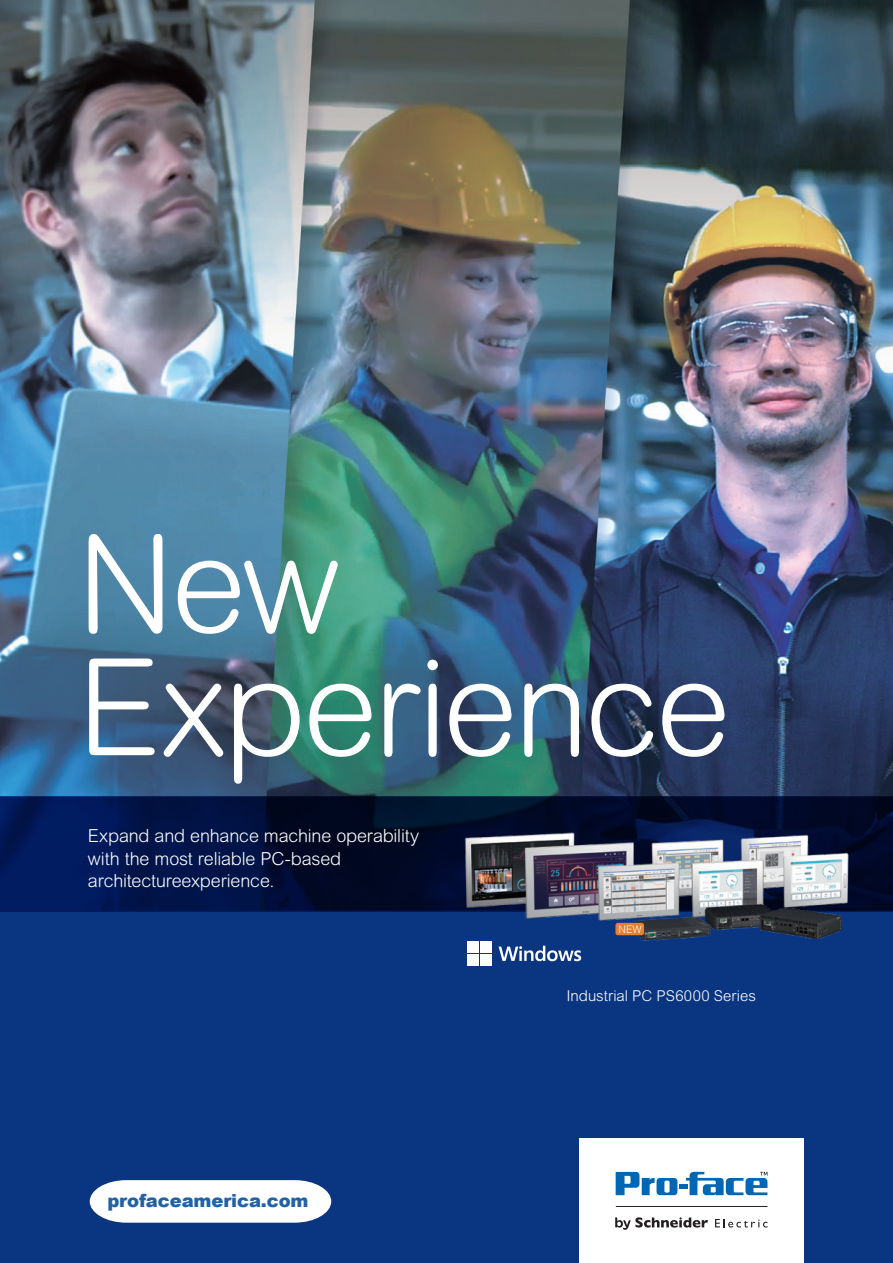
<style>
.page{position:relative;width:893px;height:1263px;background:#fff}
.page>*{position:absolute;margin:0;border:0;box-sizing:border-box;transform-origin:0 0}
.t1{font:300 135px/123px "Arial Rounded MT Std";letter-spacing:-.025em;color:#fff}
.t2{font:300 18px/22.5px "Arial Rounded MT Std";letter-spacing:-.01em;color:#fff}
.t3{font:900 18px "Arial";letter-spacing:-.005em;color:#2361a5}
.t4{font:300 15px "Arial Rounded MT Std";letter-spacing:.005em;color:#fff}
.t5{font:300 10.5px "Arial Rounded MT";color:#fff}
</style>
<div class="page">
<img style="left:0;top:0;width:893px;height:797px">
<div style="left:0;top:797px;width:893px;height:466px;background:#0a3681"></div>
<svg style="left:0;top:797px;width:893px;height:114px;background:#00103c"></svg>
<div style="left:579px;top:1138px;width:225px;height:125px;background:#fff"></div>
<svg style="left:90px;top:1180px;width:241px;height:43px;background:#eceff5"></svg>
<svg style="left:615px;top:1217px;width:93px;height:13px"></svg>
<svg style="left:715px;top:1219px;width:52px;height:8px"></svg>
<hr style="left:616px;top:1206px;width:151px;height:1px;background:#231f20">
<div style="left:679px;top:1184px;width:9px;height:5px;background:#0166b3"></div>
<svg style="left:616px;top:1172px;width:61px;height:23px"></svg>
<svg style="left:686px;top:1172px;width:81px;height:23px"></svg>
<img style="left:436px;top:811px;width:432px;height:140px">
<svg style="left:499px;top:946px;width:82px;height:15px"></svg>
<div style="left:467px;top:942px;width:12px;height:11px;background:#fff"></div>
<div style="left:480px;top:942px;width:11px;height:11px;background:#fff"></div>
<div style="left:467px;top:954px;width:12px;height:12px;background:#fff"></div>
<div style="left:480px;top:954px;width:11px;height:12px;background:#fff"></div>
<div style="left:615px;top:923px;width:29px;height:12px;background:#e77f2c;border-radius:2px"></div>
<h1 class="t1" style="left:77px;top:523px;width:655px">New<br>Experience</h1>
<p class="t2" style="left:88px;top:825px;width:333px">Expand and enhance machine operability with the most reliable PC-based architectureexperience.</p>
<p class="t3" style="left:107px;top:1188px;width:203px">profaceamerica.com</p>
<p class="t5" style="left:618px;top:923px;width:25px">NEW</p>
<p class="t4" style="left:566px;top:987px;width:191px">Industrial PC PS6000 Series</p>
</div>
